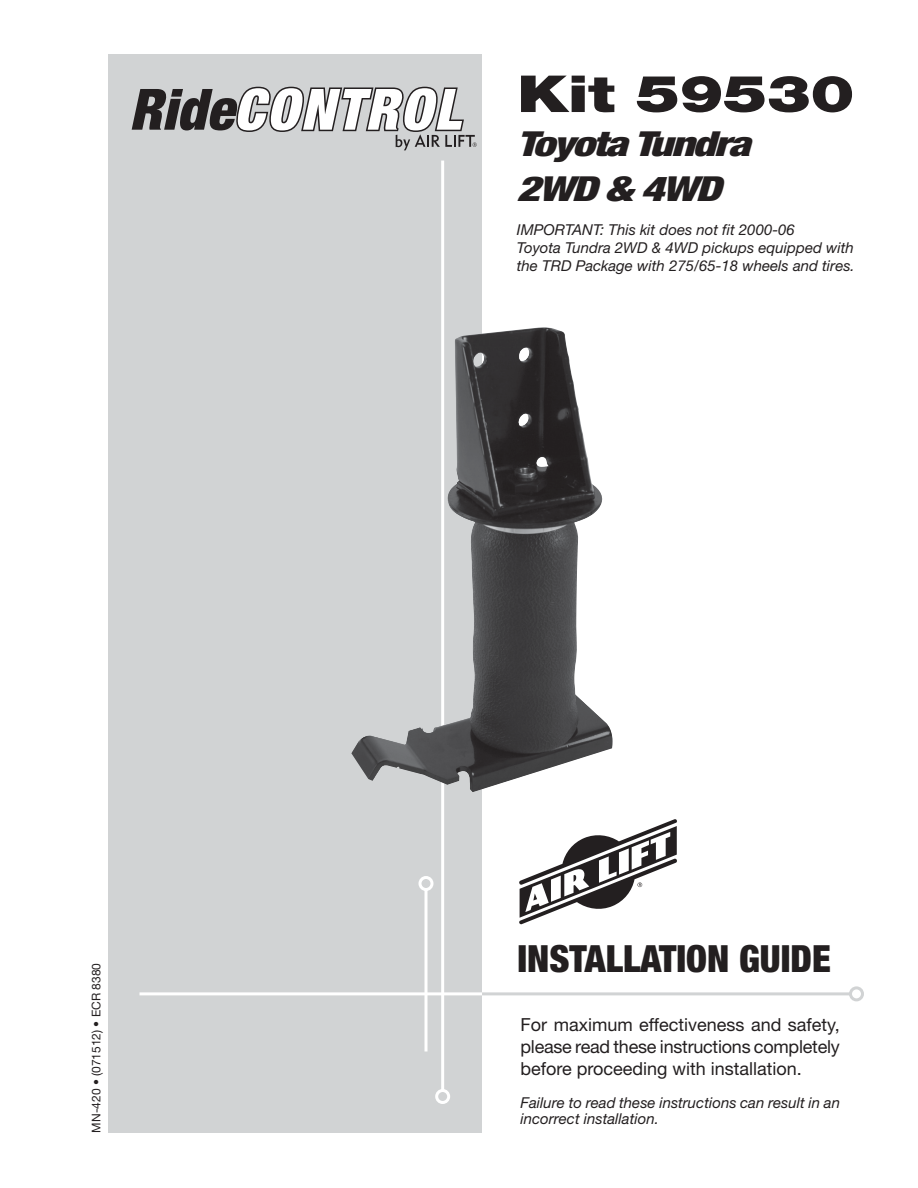
<style>
.page{position:relative;width:918px;height:1188px;background:#fff}
.page>*{position:absolute;margin:0;border:0;box-sizing:border-box;transform-origin:0 0}
.t1{font:italic 900 condensed 57px "Helvetica Neue";letter-spacing:.04em;color:#fff}
.Cover_Kit_number{font:900 51px "Helvetica Neue";letter-spacing:-.01em;color:#231f20;scale:1.3 1}
.t2{font:900 condensed 37.5px "Helvetica Neue";color:#231f20}
.Cover_application{font:italic 900 condensed 34.5px "Helvetica Neue";letter-spacing:-.04em;color:#231f20;scale:1.3 1}
.t3{font:18px/22px "Helvetica Neue";color:#231f20;text-align:justify}
.body_text{font:italic 15px/18px "Helvetica Neue";color:#231f20}
.MN_cover{font:12px "Helvetica Neue";color:#231f20}
.s1{color:#231f20}
</style>
<div class="page">
<svg style="left:519px;top:819px;width:158px;height:106px"></svg>
<div style="left:109px;top:55px;width:373px;height:1078px;background:#d1d3d4"></div>
<hr style="left:140px;top:992px;width:711px;height:3px;background:#fff">
<hr style="left:441px;top:161px;width:3px;height:929px;background:#fff">
<div style="left:435px;top:1089px;width:15px;height:15px;border:3px solid #fff;border-radius:50%"></div>
<svg style="left:424px;top:891px;width:4px;height:161px"></svg>
<div style="left:418px;top:876px;width:16px;height:15px;border:3px solid #fff;border-radius:50%"></div>
<hr style="left:482px;top:992px;width:368px;height:3px;background:#d1d3d4">
<div style="left:849px;top:986px;width:15px;height:15px;border:3px solid #d1d3d4;border-radius:50%"></div>
<img style="left:351px;top:327px;width:262px;height:465px">
<svg style="left:236px;top:86px;width:241px;height:64px"></svg>
<p class="t1" style="left:129px;top:74px;width:333px"><span class="s1">Ride</span>CONTROL</p>
<p class="Cover_Kit_number" style="left:517px;top:63px;width:261px">Kit 59530</p>
<p class="Cover_application" style="left:517px;top:123px;width:181px">Toyota Tundra</p>
<p class="Cover_application" style="left:517px;top:167px;width:159px">2WD &amp; 4WD</p>
<p class="body_text" style="left:517px;top:220px;width:339px">IMPORTANT: This kit does not fit 2000-06<br>Toyota Tundra 2WD &amp; 4WD pickups equipped with the TRD Package with 275/65-18 wheels and tires.</p>
<p class="MN_cover" style="left:89px;top:1133px;width:171px;rotate:-90deg">MN-420 • (071512) • ECR 8380</p>
<p class="t2" style="left:518px;top:935px;width:315px">INSTALLATION GUIDE</p>
<p class="t3" style="left:520px;top:1014px;width:321px">For maximum effectiveness and safety, please read these instructions completely before proceeding with installation.</p>
<p class="body_text" style="left:520px;top:1094px;width:321px;line-height:16.5px">Failure to read these instructions can result in an incorrect installation.</p>
</div>
